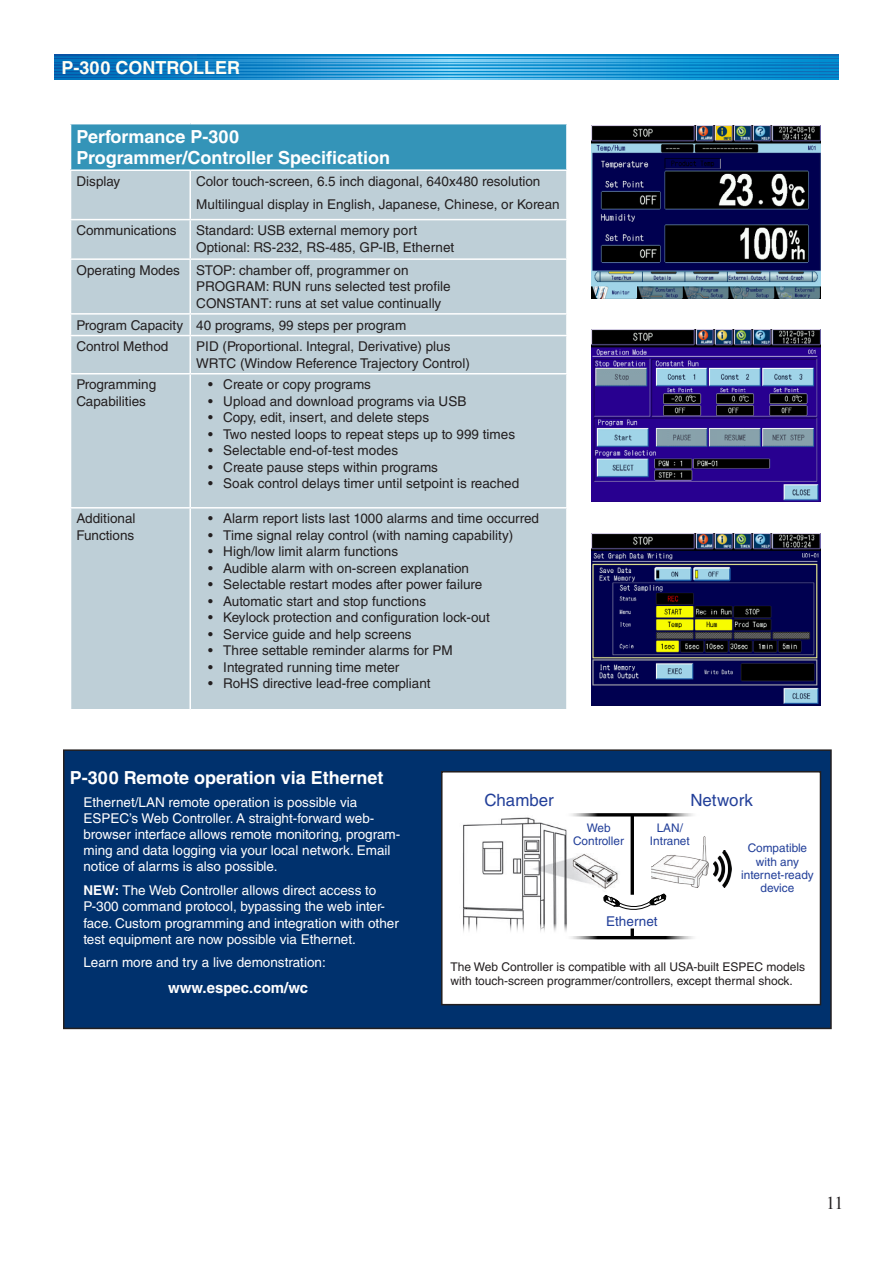
<style>
.page{position:relative;width:893px;height:1263px;background:#fff}
.page>*{position:absolute;margin:0;border:0;box-sizing:border-box;transform-origin:0 0}
.t1{font:700 18px/21.6px "Helvetica LT Std";color:#fff}
.t2{font:700 18px "Helvetica LT Std";color:#fffef4}
.t3{font:18px "Times New Roman";color:#231f20}
.t4{font:16.95px "Helvetica LT Std";color:#223f99}
.t5{font:700 15px "Helvetica LT Std";color:#fff}
.t6{font:13.5px/16.5px "Helvetica LT Std";color:#231f20}
.t7{font:13.5px/16.2px "Helvetica LT Std";color:#fff}
.t8{font:13.5px "Helvetica LT Std";color:#223f99}
.t9{font:12px/14.4px "Helvetica LT Std";color:#231f20}
.t10{font:11.85px/13.4px "Helvetica LT Std";color:#223f99;text-align:center}
.s1{font-weight:700}
</style>
<div class="page">
<div style="left:71px;top:124px;width:496px;height:46px;background:#3494b8"></div>
<div style="left:71px;top:171px;width:495px;height:538px;background:#becfd7"></div>
<hr style="left:566px;top:124px;width:2px;height:45px;background:#fff">
<hr style="left:70px;top:169px;width:120px;height:2px;background:#fff">
<hr style="left:190px;top:169px;width:378px;height:2px;background:#fff">
<hr style="left:189px;top:171px;width:2px;height:48px;background:#fff">
<hr style="left:70px;top:219px;width:120px;height:1px;background:#fff">
<hr style="left:190px;top:219px;width:378px;height:1px;background:#fff">
<hr style="left:189px;top:220px;width:2px;height:38px;background:#fff">
<hr style="left:70px;top:258px;width:120px;height:2px;background:#fff">
<hr style="left:190px;top:258px;width:378px;height:2px;background:#fff">
<hr style="left:189px;top:260px;width:2px;height:53px;background:#fff">
<hr style="left:70px;top:313px;width:120px;height:2px;background:#fff">
<hr style="left:190px;top:313px;width:378px;height:2px;background:#fff">
<hr style="left:189px;top:315px;width:2px;height:20px;background:#fff">
<hr style="left:70px;top:335px;width:120px;height:1px;background:#fff">
<hr style="left:190px;top:335px;width:378px;height:1px;background:#fff">
<hr style="left:189px;top:336px;width:2px;height:37px;background:#fff">
<hr style="left:70px;top:373px;width:120px;height:1px;background:#fff">
<hr style="left:190px;top:373px;width:378px;height:1px;background:#fff">
<hr style="left:189px;top:374px;width:2px;height:133px;background:#fff">
<hr style="left:70px;top:507px;width:120px;height:1px;background:#fff">
<hr style="left:190px;top:507px;width:378px;height:1px;background:#fff">
<hr style="left:189px;top:508px;width:2px;height:201px;background:#fff">
<svg style="left:54px;top:55px;width:785px;height:24px;background:#1385c8"></svg>
<svg style="left:54px;top:69px;width:785px;height:2px;background:#34a1d9"></svg>
<svg style="left:54px;top:75px;width:785px;height:2px;background:#2b99d4"></svg>
<svg style="left:54px;top:72px;width:785px;height:2px;background:#2c9ad5"></svg>
<svg style="left:54px;top:79px;width:785px;height:1px"></svg>
<svg style="left:54px;top:56px;width:785px;height:2px;background:#2c9ad5"></svg>
<svg style="left:54px;top:60px;width:785px;height:1px"></svg>
<svg style="left:54px;top:66px;width:785px;height:2px;background:#2998d3"></svg>
<svg style="left:54px;top:63px;width:785px;height:1px"></svg>
<div style="left:64px;top:750px;width:767px;height:278px;background:#00316d"></div>
<div style="left:63px;top:749px;width:769px;height:280px;border:2px solid #231f20"></div>
<div style="left:442px;top:772px;width:378px;height:233px;background:#fff"></div>
<div style="left:441px;top:771px;width:380px;height:234px;border:2px solid #231f20"></div>
<img style="left:651px;top:836px;width:57px;height:51px">
<img style="left:714px;top:851px;width:17px;height:36px">
<img style="left:463px;top:816px;width:187px;height:124px">
<div style="left:447px;top:924px;width:142px;height:49px;background:#fff"></div>
<hr style="left:631px;top:815px;width:3px;height:80px;background:#000">
<hr style="left:564px;top:813px;width:136px;height:3px;background:#000">
<svg style="left:631px;top:928px;width:3px;height:8px"></svg>
<hr style="left:564px;top:936px;width:136px;height:3px;background:#000">
<svg style="left:603px;top:894px;width:63px;height:20px"></svg>
<img style="left:591px;top:330px;width:229px;height:172px">
<img style="left:591px;top:533px;width:229px;height:173px">
<img style="left:591px;top:126px;width:229px;height:172px">
<h1 class="t2" style="left:62px;top:57px;width:180px">P-300 CONTROLLER</h1>
<h1 class="t1" style="left:77px;top:125px;width:315px">Performance P-300<br>Programmer/Controller Specification</h1>
<p class="t6" style="left:77px;top:173px;width:45px">Display</p>
<p class="t6" style="left:196px;top:170px;width:365px;line-height:23px">Color touch-screen, 6.5 inch diagonal, 640x480 resolution<br>Multilingual display in English, Japanese, Chinese, or Korean</p>
<p class="t6" style="left:77px;top:222px;width:102px">Communications</p>
<p class="t6" style="left:196px;top:222px;width:259px">Standard: USB external memory port<br>Optional: RS-232, RS-485, GP-IB, Ethernet</p>
<p class="t6" style="left:196px;top:262px;width:256px;text-indent:-120px">Operating Modes STOP: chamber off, programmer on<br>PROGRAM: RUN runs selected test profile<br>CONSTANT: runs at set value continually</p>
<p class="t6" style="left:77px;top:314px;width:331px;line-height:21.8px">Program Capacity 40 programs, 99 steps per program<br>Control Method</p>
<p class="t6" style="left:196px;top:338px;width:275px">PID (Proportional. Integral, Derivative) plus<br>WRTC (Window Reference Trajectory Control)</p>
<p class="t6" style="left:77px;top:376px;width:81px">Programming<br>Capabilities</p>
<p class="t6" style="left:208px;top:376px;width:164px">• Create or copy programs</p>
<p class="t6" style="left:208px;top:393px;width:260px">• Upload and download programs via USB</p>
<p class="t6" style="left:208px;top:409px;width:222px">• Copy, edit, insert, and delete steps</p>
<p class="t6" style="left:208px;top:426px;width:308px">• Two nested loops to repeat steps up to 999 times</p>
<p class="t6" style="left:208px;top:442px;width:191px">• Selectable end-of-test modes</p>
<p class="t6" style="left:208px;top:459px;width:231px">• Create pause steps within programs</p>
<p class="t6" style="left:208px;top:475px;width:312px">• Soak control delays timer until setpoint is reached</p>
<p class="t6" style="left:77px;top:510px;width:61px">Additional<br>Functions</p>
<p class="t6" style="left:208px;top:510px;width:332px">• Alarm report lists last 1000 alarms and time occurred</p>
<p class="t6" style="left:208px;top:527px;width:307px">• Time signal relay control (with naming capability)</p>
<p class="t6" style="left:208px;top:543px;width:191px">• High/low limit alarm functions</p>
<p class="t6" style="left:208px;top:560px;width:262px">• Audible alarm with on-screen explanation</p>
<p class="t6" style="left:208px;top:576px;width:276px">• Selectable restart modes after power failure</p>
<p class="t6" style="left:208px;top:593px;width:219px">• Automatic start and stop functions</p>
<p class="t6" style="left:208px;top:609px;width:283px">• Keylock protection and configuration lock-out</p>
<p class="t6" style="left:208px;top:626px;width:205px">• Service guide and help screens</p>
<p class="t6" style="left:208px;top:642px;width:246px">• Three settable reminder alarms for PM</p>
<p class="t6" style="left:208px;top:659px;width:193px">• Integrated running time meter</p>
<p class="t6" style="left:208px;top:675px;width:224px">• RoHS directive lead-free compliant</p>
<h1 class="t1" style="left:70px;top:766px;width:315px">P-300 Remote operation via Ethernet</h1>
<p class="t7" style="left:83px;top:794px;width:318px">Ethernet/LAN remote operation is possible via ESPEC’s Web Controller. A straight-forward web&shy;browser interface allows remote monitoring, program&shy;ming and data logging via your local network. Email notice of alarms is also possible.</p>
<p class="t7" style="left:83px;top:882px;width:317px"><span class="s1">NEW:</span> The Web Controller allows direct access to P-300 command protocol, bypassing the web inter&shy;face. Custom programming and integration with other test equipment are now possible via Ethernet.</p>
<p class="t7" style="left:83px;top:954px;width:244px">Learn more and try a live demonstration:</p>
<p class="t5" style="left:168px;top:978px;width:141px">www.espec.com/wc</p>
<p class="t4" style="left:484px;top:790px;width:71px">Chamber</p>
<p class="t4" style="left:690px;top:790px;width:64px">Network</p>
<p class="t10" style="left:573px;top:820px;width:52px;line-height:14px">Web<br>Controller</p>
<p class="t10" style="left:650px;top:820px;width:41px;line-height:14px">LAN/<br>Intranet</p>
<p class="t10" style="left:741px;top:841px;width:74px">Compatible with any internet-ready device</p>
<p class="t8" style="left:606px;top:913px;width:53px">Ethernet</p>
<p class="t9" style="left:450px;top:959px;width:356px">The Web Controller is compatible with all USA-built ESPEC models with touch-screen programmer/controllers, except thermal shock.</p>
<h1 class="t3" style="left:826px;top:1191px;width:19px">11</h1>
</div>
